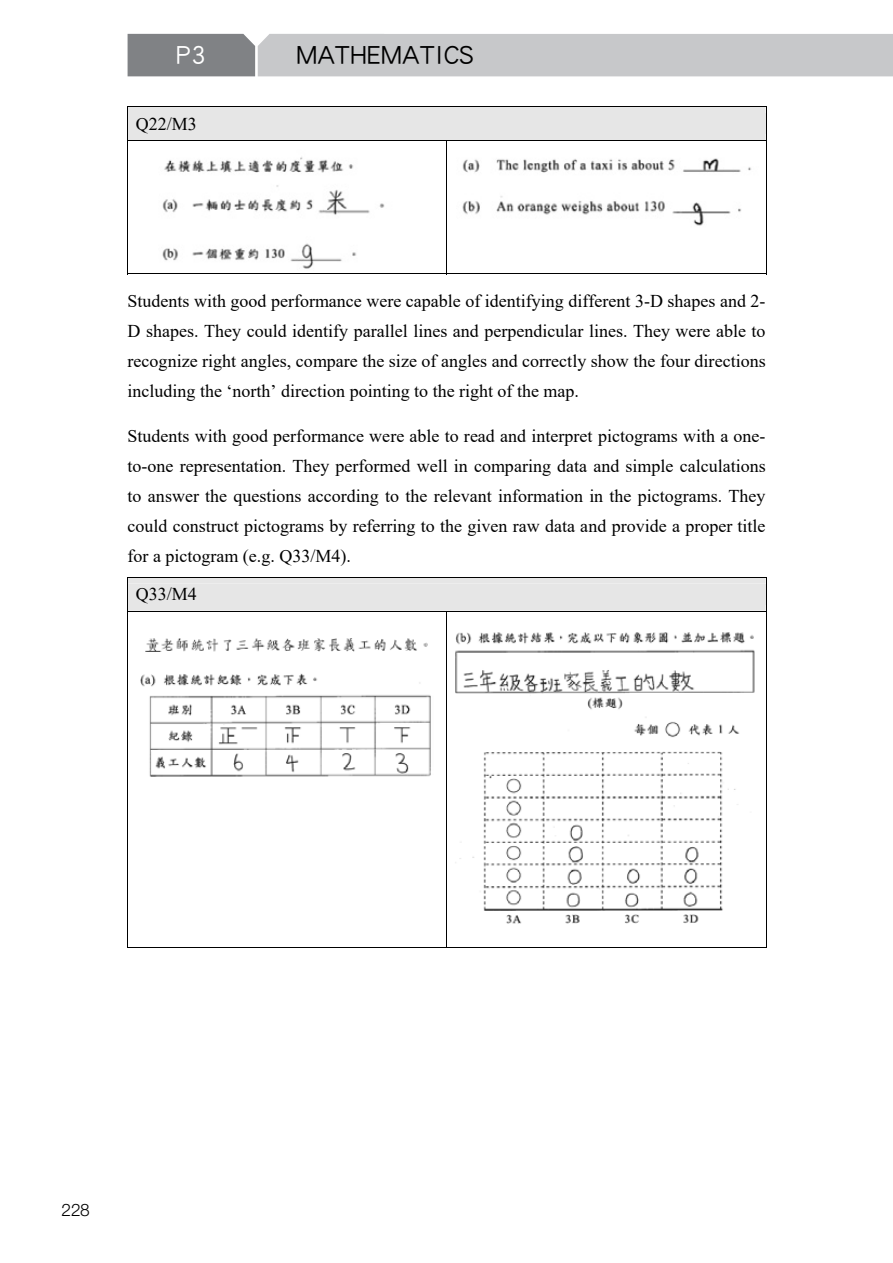
<style>
.page{position:relative;width:893px;height:1263px;background:#fff}
.page>*{position:absolute;margin:0;border:0;box-sizing:border-box;transform-origin:0 0}
.t1{font:27px "DF Hei Std W5";color:#000}
.t2{font:27px "DF Hei Std W5";color:#fff}
.t3{font:18px/30px "Times New Roman";color:#000;text-align:justify}
.t4{font:300 17.25px "Helvetica Neue";color:#000}
</style>
<div class="page">
<svg style="left:128px;top:34px;width:765px;height:42px;background:#bbbcbf"></svg>
<div style="left:127px;top:106px;width:640px;height:34px;background:#e6e6e6"></div>
<hr style="left:127px;top:107px;width:1px;height:33px;background:#000">
<hr style="left:766px;top:107px;width:1px;height:33px;background:#000">
<hr style="left:127px;top:140px;width:639px;height:1px;background:#000">
<hr style="left:127px;top:141px;width:1px;height:133px;background:#000">
<hr style="left:127px;top:273px;width:319px;height:1px;background:#000">
<hr style="left:446px;top:141px;width:1px;height:133px;background:#000">
<hr style="left:447px;top:273px;width:319px;height:1px;background:#000">
<hr style="left:766px;top:141px;width:1px;height:133px;background:#000">
<div style="left:128px;top:577px;width:638px;height:34px;background:#e6e6e6"></div>
<hr style="left:127px;top:577px;width:1px;height:34px;background:#000">
<hr style="left:766px;top:577px;width:1px;height:34px;background:#000">
<hr style="left:127px;top:611px;width:639px;height:1px;background:#000">
<hr style="left:127px;top:611px;width:1px;height:336px;background:#000">
<hr style="left:127px;top:947px;width:319px;height:1px;background:#000">
<hr style="left:446px;top:611px;width:1px;height:336px;background:#000">
<hr style="left:446px;top:947px;width:320px;height:1px;background:#000">
<hr style="left:766px;top:611px;width:1px;height:336px;background:#000">
<img style="left:162px;top:157px;width:223px;height:112px">
<img style="left:462px;top:158px;width:289px;height:68px">
<img style="left:145px;top:638px;width:283px;height:14px">
<img style="left:140px;top:673px;width:291px;height:104px">
<img style="left:455px;top:632px;width:300px;height:292px">
<h1 class="t2" style="left:176px;top:40px;width:32px">P3</h1>
<h1 class="t1" style="left:296px;top:40px;width:179px">MATHEMATICS</h1>
<p class="t3" style="left:136px;top:108px;width:62px">Q22/M3</p>
<p class="t3" style="left:128px;top:286px;width:640px">Students with good performance were capable of identifying different 3-D shapes and 2- D shapes. They could identify parallel lines and perpendicular lines. They were able to recognize right angles, compare the size of angles and correctly show the four directions including the ‘north’ direction pointing to the right of the map.</p>
<p class="t3" style="left:128px;top:420px;width:640px">Students with good performance were able to read and interpret pictograms with a one&shy;to-one representation. They performed well in comparing data and simple calculations to answer the questions according to the relevant information in the pictograms. They could construct pictograms by referring to the given raw data and provide a proper title for a pictogram (e.g. Q33/M4).</p>
<p class="t3" style="left:136px;top:579px;width:62px">Q33/M4</p>
<p class="t4" style="left:62px;top:1199px;width:30px">228</p>
</div>
